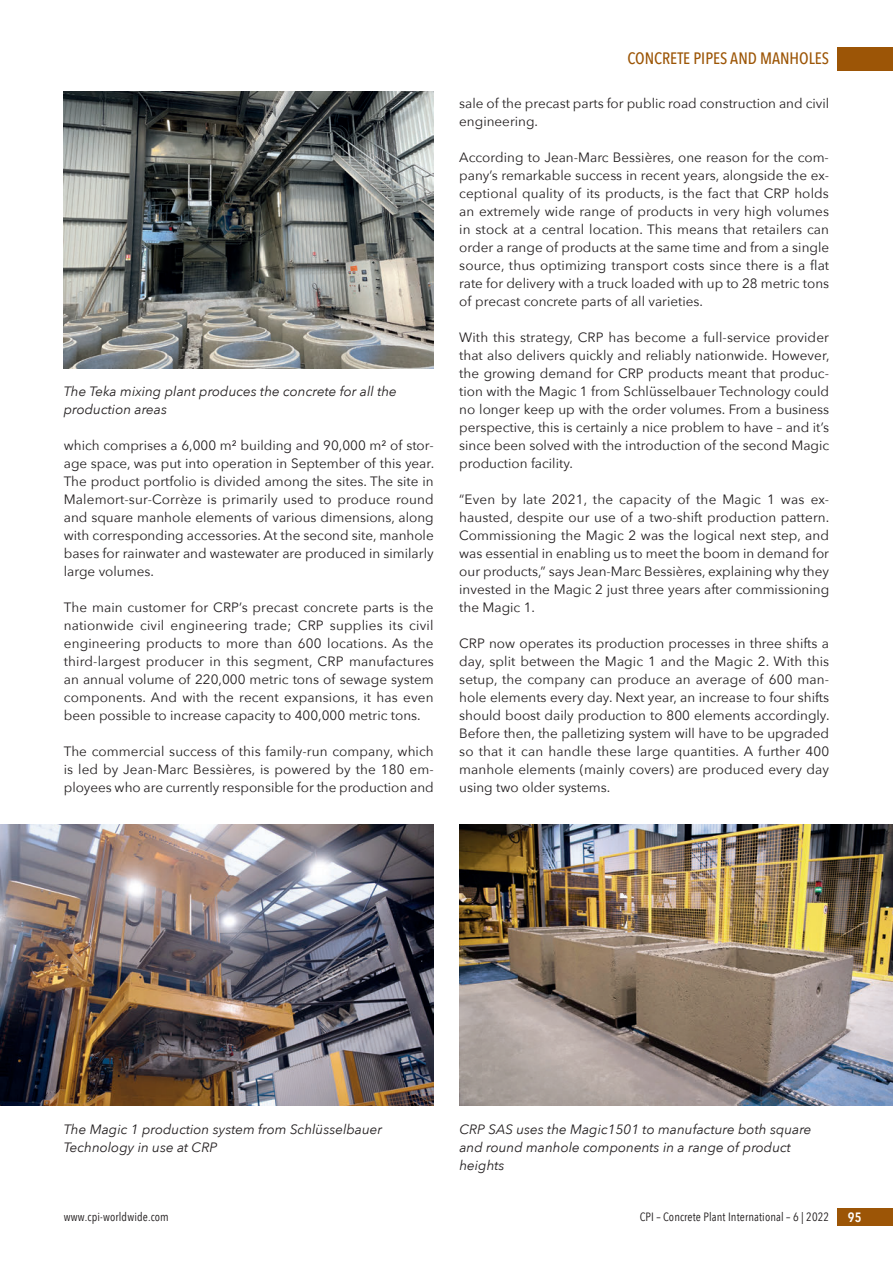
<style>
.page{position:relative;width:893px;height:1263px;background:#fff}
.page>*{position:absolute;margin:0;border:0;box-sizing:border-box;transform-origin:0 0}
.t1{font:500 16.5px "Avenir Next Condensed";color:#9c5506}
.t2{font:13.5px/18px "Avenir Next";color:#231f20;text-align:justify}
.t3{font:italic 13.5px/18px "Avenir Next";color:#231f20}
.t4{font:600 13.5px "Avenir Next Condensed";color:#fff}
.t5{font:12px "Avenir Next Condensed";letter-spacing:.01em;color:#231f20}
</style>
<div class="page">
<div style="left:838px;top:47px;width:55px;height:23px;background:#9c5506"></div>
<div style="left:838px;top:1208px;width:55px;height:18px;background:#9c5506"></div>
<img style="left:64px;top:91px;width:370px;height:278px">
<img style="left:0;top:825px;width:434px;height:281px">
<img style="left:459px;top:825px;width:434px;height:281px">
<p class="t3" style="left:64px;top:382px;width:335px">The Teka mixing plant produces the concrete for all the production areas</p>
<p class="t2" style="left:64px;top:436px;width:372px">which comprises a 6,000 m² building and 90,000 m² of stor&shy;age space, was put into operation in September of this year.<br>The product portfolio is divided among the sites. The site in Malemort-sur-Corrèze is primarily used to produce round and square manhole elements of various dimensions, along with corresponding accessories. At the second site, manhole bases for rainwater and wastewater are produced in similarly large volumes.</p>
<p class="t2" style="left:64px;top:598px;width:372px">The main customer for CRP’s precast concrete parts is the nationwide civil engineering trade; CRP supplies its civil engineering products to more than 600 locations. As the third-largest producer in this segment, CRP manufactures an annual volume of 220,000 metric tons of sewage system components. And with the recent expansions, it has even been possible to increase capacity to 400,000 metric tons.</p>
<p class="t2" style="left:64px;top:742px;width:372px">The commercial success of this family-run company, which is led by Jean-Marc Bessières, is powered by the 180 em&shy;ployees who are currently responsible for the production and</p>
<p class="t1" style="left:627px;top:49px;width:203px">CONCRETE PIPES AND MANHOLES</p>
<p class="t2" style="left:459px;top:94px;width:371px">sale of the precast parts for public road construction and civil engineering.</p>
<p class="t2" style="left:459px;top:148px;width:371px">According to Jean-Marc Bessières, one reason for the com&shy;pany’s remarkable success in recent years, alongside the ex&shy;ceptional quality of its products, is the fact that CRP holds an extremely wide range of products in very high volumes in stock at a central location. This means that retailers can order a range of products at the same time and from a single source, thus optimizing transport costs since there is a flat rate for delivery with a truck loaded with up to 28 metric tons of precast concrete parts of all varieties.</p>
<p class="t2" style="left:459px;top:328px;width:372px">With this strategy, CRP has become a full-service provider that also delivers quickly and reliably nationwide. However, the growing demand for CRP products meant that produc&shy;tion with the Magic 1 from Schlüsselbauer Technology could no longer keep up with the order volumes. From a business perspective, this is certainly a nice problem to have – and it’s since been solved with the introduction of the second Magic production facility.</p>
<p class="t2" style="left:459px;top:490px;width:372px">“Even by late 2021, the capacity of the Magic 1 was ex&shy;hausted, despite our use of a two-shift production pattern.<br>Commissioning the Magic 2 was the logical next step, and was essential in enabling us to meet the boom in demand for our products,” says Jean-Marc Bessières, explaining why they invested in the Magic 2 just three years after commissioning the Magic 1.</p>
<p class="t2" style="left:459px;top:634px;width:372px">CRP now operates its production processes in three shifts a day, split between the Magic 1 and the Magic 2. With this setup, the company can produce an average of 600 man&shy;hole elements every day. Next year, an increase to four shifts should boost daily production to 800 elements accordingly.<br>Before then, the palletizing system will have to be upgraded so that it can handle these large quantities. A further 400 manhole elements (mainly covers) are produced every day using two older systems.</p>
<p class="t3" style="left:64px;top:1120px;width:320px">The Magic 1 production system from Schlüsselbauer<br>Technology in use at CRP</p>
<p class="t3" style="left:459px;top:1120px;width:354px">CRP SAS uses the Magic1501 to manufacture both square and round manhole components in a range of product heights</p>
<p class="t5" style="left:64px;top:1207px;width:107px">www.cpi-worldwide.com</p>
<p class="t5" style="left:640px;top:1207px;width:191px">CPI – Concrete Plant International – 6 | 2022</p>
<p class="t4" style="left:848px;top:1206px;width:15px">95</p>
</div>
